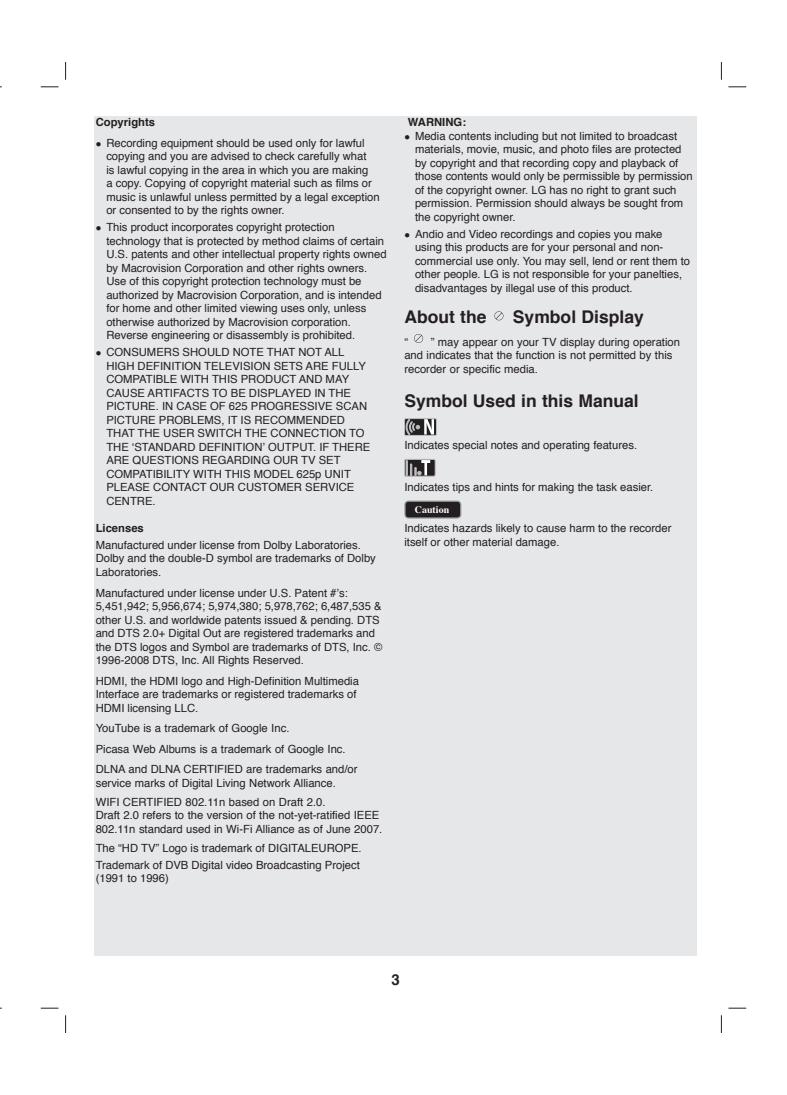
<style>
.page{position:relative;width:787px;height:1095px;background:#fff}
.page>*{position:absolute;margin:0;border:0;box-sizing:border-box;transform-origin:0 0}
.t1{font:700 17.5px "Helvetica";color:#231f20}
.t2{font:11.25px/13.5px "Helvetica";color:#231f20}
.t3{font:700 11.25px "Helvetica";color:#231f20}
.t4{font:700 10px "Times";color:#fff}
</style>
<div class="page">
<svg style="left:65px;top:62px;width:1px;height:18px"></svg>
<svg style="left:721px;top:62px;width:1px;height:18px"></svg>
<svg style="left:65px;top:1015px;width:1px;height:18px"></svg>
<svg style="left:721px;top:1015px;width:1px;height:18px"></svg>
<svg style="left:41px;top:86px;width:17px;height:1px"></svg>
<svg style="left:728px;top:86px;width:18px;height:1px"></svg>
<svg style="left:41px;top:1008px;width:17px;height:1px"></svg>
<svg style="left:728px;top:1008px;width:18px;height:1px"></svg>
<div style="left:94px;top:116px;width:602px;height:839px;background:#e6e7e9"></div>
<svg style="left:494px;top:311px;width:9px;height:9px"></svg>
<svg style="left:414px;top:334px;width:9px;height:9px"></svg>
<div style="left:404px;top:418px;width:32px;height:18px;border:1px solid #bcbdc0"></div>
<svg style="left:406px;top:419px;width:28px;height:16px"></svg>
<div style="left:404px;top:459px;width:31px;height:17px;background:#231f20"></div>
<div style="left:404px;top:459px;width:31px;height:17px;border:1px solid #bcbdc0"></div>
<svg style="left:406px;top:460px;width:24px;height:16px"></svg>
<div style="left:405px;top:501px;width:56px;height:17px;background:#231f20;border-radius:4px"></div>
<div style="left:404px;top:501px;width:57px;height:18px;border:1px solid #939598;border-radius:4px"></div>
<p class="t3" style="left:96px;top:112px;width:61px">Copyrights</p>
<p class="t2" style="left:106px;top:136px;width:275px;text-indent:-11px">● Recording equipment should be used only for lawful copying and you are advised to check carefully what<br>is lawful copying in the area in which you are making<br>a copy. Copying of copyright material such as films or music is unlawful unless permitted by a legal exception or consented to by the rights owner.</p>
<p class="t2" style="left:106px;top:220px;width:282px;text-indent:-11px">● This product incorporates copyright protection technology that is protected by method claims of certain U.S. patents and other intellectual property rights owned by Macrovision Corporation and other rights owners.<br>Use of this copyright protection technology must be authorized by Macrovision Corporation, and is intended for home and other limited viewing uses only, unless otherwise authorized by Macrovision corporation.<br>Reverse engineering or disassembly is prohibited.</p>
<p class="t2" style="left:106px;top:345px;width:265px;text-indent:-11px">● CONSUMERS SHOULD NOTE THAT NOT ALL HIGH DEFINITION TELEVISION SETS ARE FULLY COMPATIBLE WITH THIS PRODUCT AND MAY CAUSE ARTIFACTS TO BE DISPLAYED IN THE PICTURE. IN CASE OF 625 PROGRESSIVE SCAN PICTURE PROBLEMS, IT IS RECOMMENDED THAT THE USER SWITCH THE CONNECTION TO THE ‘STANDARD DEFINITION’ OUTPUT. IF THERE ARE QUESTIONS REGARDING OUR TV SET COMPATIBILITY WITH THIS MODEL 625p UNIT PLEASE CONTACT OUR CUSTOMER SERVICE CENTRE.</p>
<p class="t3" style="left:96px;top:518px;width:50px">Licenses</p>
<p class="t2" style="left:96px;top:538px;width:282px">Manufactured under license from Dolby Laboratories.<br>Dolby and the double-D symbol are trademarks of Dolby<br>Laboratories.</p>
<p class="t2" style="left:96px;top:585px;width:288px">Manufactured under license under U.S. Patent #’s:<br>5,451,942; 5,956,674; 5,974,380; 5,978,762; 6,487,535 &amp; other U.S. and worldwide patents issued &amp; pending. DTS and DTS 2.0+ Digital Out are registered trademarks and the DTS logos and Symbol are trademarks of DTS, Inc. © 1996-2008 DTS, Inc. All Rights Reserved.</p>
<p class="t2" style="left:96px;top:673px;width:265px">HDMI, the HDMI logo and High-Definition Multimedia<br>Interface are trademarks or registered trademarks of<br>HDMI licensing LLC.</p>
<p class="t2" style="left:96px;top:718px;width:263px;line-height:20.6px">YouTube is a trademark of Google Inc.<br>Picasa Web Albums is a trademark of Google Inc.<br>DLNA and DLNA CERTIFIED are trademarks and/or</p>
<p class="t2" style="left:96px;top:773px;width:242px;line-height:18.9px">service marks of Digital Living Network Alliance.<br>WIFI CERTIFIED 802.11n based on Draft 2.0.</p>
<p class="t2" style="left:96px;top:808px;width:288px">Draft 2.0 refers to the version of the not-yet-ratified IEEE<br>802.11n standard used in Wi-Fi Alliance as of June 2007.</p>
<p class="t2" style="left:96px;top:839px;width:267px;line-height:17px">The “HD TV” Logo is trademark of DIGITALEUROPE.<br>Trademark of DVB Digital video Broadcasting Project</p>
<p class="t2" style="left:96px;top:871px;width:75px">(1991 to 1996)</p>
<p class="t3" style="left:408px;top:112px;width:60px">WARNING:</p>
<p class="t2" style="left:415px;top:129px;width:279px;text-indent:-11px">● Media contents including but not limited to broadcast materials, movie, music, and photo files are protected by copyright and that recording copy and playback of those contents would only be permissible by permission of the copyright owner. LG has no right to grant such permission. Permission should always be sought from the copyright owner.</p>
<p class="t2" style="left:415px;top:227px;width:276px;text-indent:-11px">● Andio and Video recordings and copies you make using this products are for your personal and non&shy;commercial use only. You may sell, lend or rent them to other people. LG is not responsible for your panelties, disadvantages by illegal use of this product.</p>
<h1 class="t1" style="left:404px;top:301px;width:84px">About the</h1>
<h1 class="t1" style="left:513px;top:301px;width:132px">Symbol Display</h1>
<p class="t2" style="left:404px;top:335px;width:5px">“</p>
<p class="t2" style="left:404px;top:335px;width:277px;text-indent:26px">” may appear on your TV display during operation and indicates that the function is not permitted by this recorder or specific media.</p>
<h1 class="t1" style="left:404px;top:385px;width:236px">Symbol Used in this Manual</h1>
<p class="t2" style="left:404px;top:438px;width:234px">Indicates special notes and operating features.</p>
<p class="t2" style="left:404px;top:480px;width:250px">Indicates tips and hints for making the task easier.</p>
<p class="t4" style="left:415px;top:500px;width:36px">Caution</p>
<p class="t2" style="left:404px;top:521px;width:268px">Indicates hazards likely to cause harm to the recorder itself or other material damage.</p>
</div>
